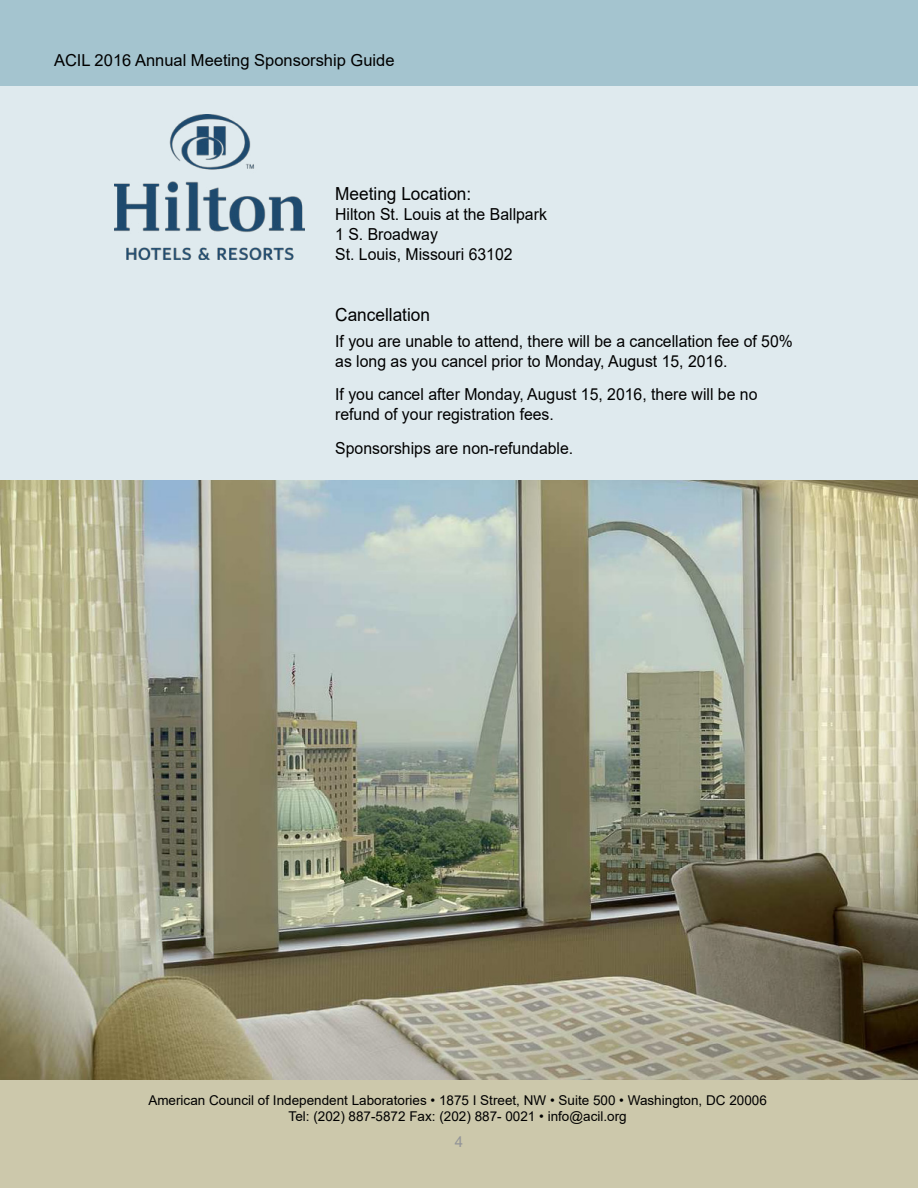
<style>
.page{position:relative;width:918px;height:1188px;background:#fff}
.page>*{position:absolute;margin:0;border:0;box-sizing:border-box;transform-origin:0 0}
.t1{font:18px "Arial";color:#000;scale:.96 1}
.t2{font:16.5px/19.8px "Arial";color:#000;scale:.96 1}
.t3{font:16.5px "Arial";color:#000}
.t4{font:15px "Arial";color:#939598}
.t5{font:13.5px/16.2px "Arial";color:#000;text-align:center}
</style>
<div class="page">
<div style="left:0;top:1080px;width:918px;height:108px;background:#ccc8ab"></div>
<div style="left:0;top:86px;width:918px;height:419px;background:#dfeaee"></div>
<img style="left:0;top:481px;width:918px;height:599px">
<div style="left:0;top:0;width:918px;height:86px;background:#a4c4cf"></div>
<img style="left:115px;top:114px;width:190px;height:146px">
<p class="t3" style="left:54px;top:49px;width:342px">ACIL 2016 Annual Meeting Sponsorship Guide</p>
<p class="t1" style="left:335px;top:181px;width:143px">Meeting Location:</p>
<p class="t2" style="left:335px;top:204px;width:222px">Hilton St. Louis at the Ballpark<br>1 S. Broadway<br>St. Louis, Missouri 63102</p>
<p class="t1" style="left:335px;top:302px;width:100px">Cancellation</p>
<p class="t2" style="left:335px;top:332px;width:478px">If you are unable to attend, there will be a cancellation fee of 50% as long as you cancel prior to Monday, August 15, 2016.</p>
<p class="t2" style="left:335px;top:385px;width:441px">If you cancel after Monday, August 15, 2016, there will be no refund of your registration fees.</p>
<p class="t2" style="left:335px;top:438px;width:249px">Sponsorships are non‑refundable.</p>
<p class="t5" style="left:148px;top:1092px;width:620px">American Council of Independent Laboratories • 1875 I Street, NW • Suite 500 • Washington, DC 20006<br>Tel: (202) 887-5872 Fax: (202) 887- 0021 • info@acil.org</p>
<p class="t4" style="left:455px;top:1131px;width:10px">4</p>
</div>
